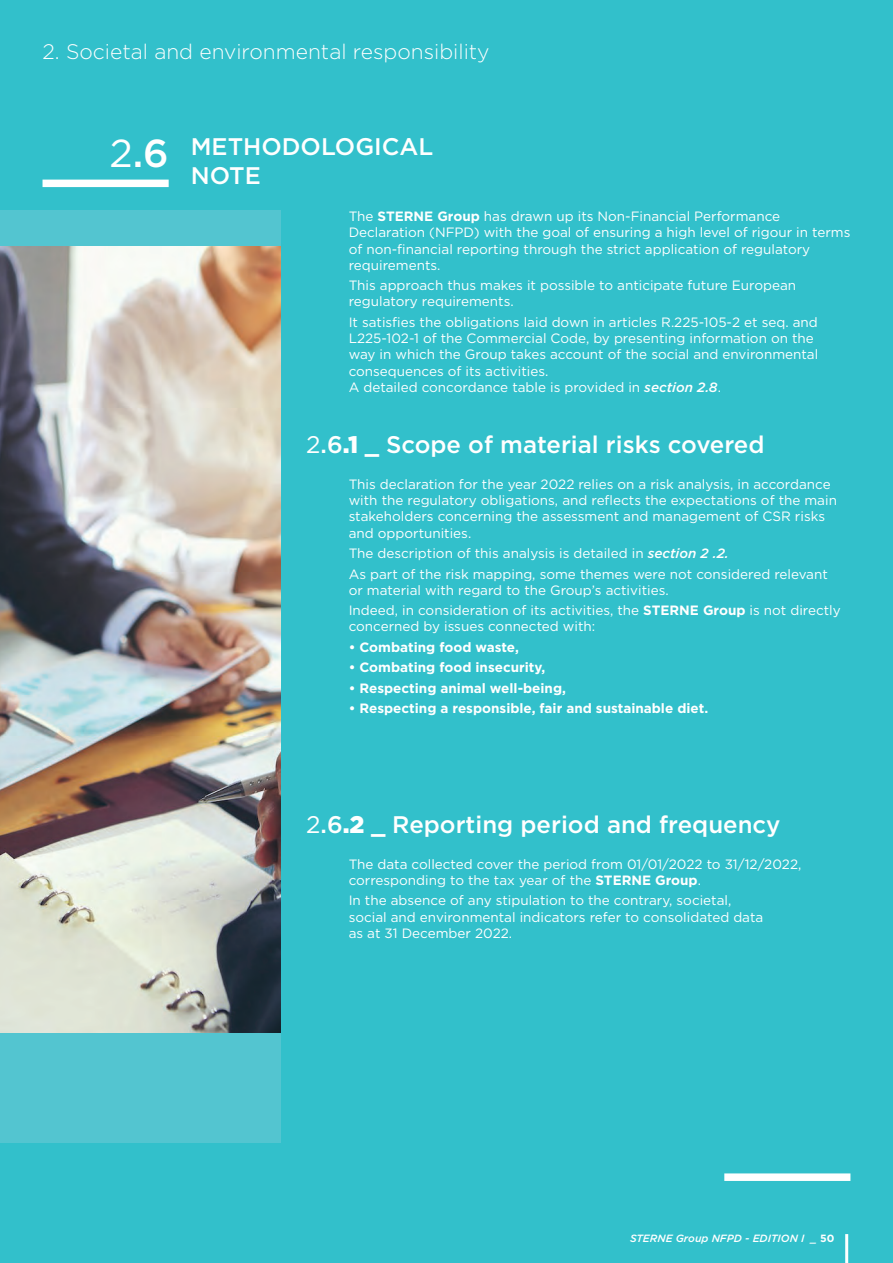
<style>
.page{position:relative;width:893px;height:1263px;background:#32c0cb}
.page>*{position:absolute;margin:0;border:0;box-sizing:border-box;transform-origin:0 0}
.t1{font:500 39px "Gotham";color:#fff}
.t2{font:500 24px/28.8px "Gotham";color:#fff}
.t3{font:300 21px "Gotham";color:#fff}
.t4{font:13.5px/16.2px "Gotham";color:#fff}
.t5{font:700 13.5px "Gotham";color:#fff}
.t6{font:italic 500 10.5px "Gotham";color:#fff}
.s1{font-weight:400}
.s2{font-weight:700}
.s3{font-weight:500;font-style:italic}
.s4{font-weight:900}
.s5{font-weight:700;font-style:normal}
</style>
<div class="page">
<hr style="left:845px;top:1234px;width:3px;height:29px;background:#fff">
<div style="left:724px;top:1173px;width:126px;height:8px;background:#fff"></div>
<div style="left:43px;top:180px;width:126px;height:7px;background:#fff"></div>
<div style="left:0;top:210px;width:281px;height:933px;background:#53c5d0"></div>
<img style="left:0;top:247px;width:281px;height:785px">
<p class="t3" style="left:43px;top:39px;width:449px">2. Societal and environmental responsibility</p>
<p class="t1" style="left:109px;top:128px;width:61px"><span class="s1">2</span>.6</p>
<p class="t2" style="left:191px;top:132px;width:244px">METHODOLOGICAL<br>NOTE</p>
<p class="t4" style="left:349px;top:208px;width:503px">The <span class="s2">STERNE Group</span> has drawn up its Non-Financial Performance Declaration (NFPD) with the goal of ensuring a high level of rigour in terms of non-financial reporting through the strict application of regulatory requirements.</p>
<p class="t4" style="left:349px;top:277px;width:449px">This approach thus makes it possible to anticipate future European regulatory requirements.</p>
<p class="t4" style="left:349px;top:314px;width:471px">It satisfies the obligations laid down in articles R.225-105-2 et seq. and L225-102-1 of the Commercial Code, by presenting information on the way in which the Group takes account of the social and environmental consequences of its activities.</p>
<p class="t4" style="left:349px;top:379px;width:374px">A detailed concordance table is provided in <span class="s3">section 2.8</span>.</p>
<p class="t2" style="left:306px;top:430px;width:460px"><span class="s1">2</span>.6<span class="s4">.1 _</span> Scope of material risks covered</p>
<p class="t4" style="left:349px;top:476px;width:490px">This declaration for the year 2022 relies on a risk analysis, in accordance with the regulatory obligations, and reflects the expectations of the main stakeholders concerning the assessment and management of CSR risks and opportunities.</p>
<p class="t4" style="left:349px;top:545px;width:382px">The description of this analysis is detailed in <span class="s3">section 2 .2.</span></p>
<p class="t4" style="left:349px;top:565px;width:481px">As part of the risk mapping, some themes were not considered relevant or material with regard to the Group’s activities.</p>
<p class="t4" style="left:349px;top:602px;width:494px">Indeed, in consideration of its activities, the <span class="s2">STERNE Group</span> is not directly concerned by issues connected with:</p>
<p class="t5" style="left:349px;top:638px;width:172px">• Combating food waste,</p>
<p class="t5" style="left:349px;top:658px;width:198px">• Combating food insecurity,</p>
<p class="t5" style="left:349px;top:679px;width:219px">• Respecting animal well-being,</p>
<p class="t5" style="left:349px;top:699px;width:361px">• Respecting a responsible, fair and sustainable diet.</p>
<p class="t2" style="left:306px;top:810px;width:476px"><span class="s1">2</span>.6<span class="s4">.2 _</span> Reporting period and frequency</p>
<p class="t4" style="left:349px;top:855px;width:454px">The data collected cover the period from 01/01/2022 to 31/12/2022, corresponding to the tax year of the <span class="s2">STERNE Group</span>.</p>
<p class="t4" style="left:349px;top:892px;width:416px">In the absence of any stipulation to the contrary, societal, social and environmental indicators refer to consolidated data as at 31 December 2022.</p>
<p class="t6" style="left:630px;top:1232px;width:206px">STERNE Group NFPD - EDITION I _ <span class="s5">50</span></p>
</div>
